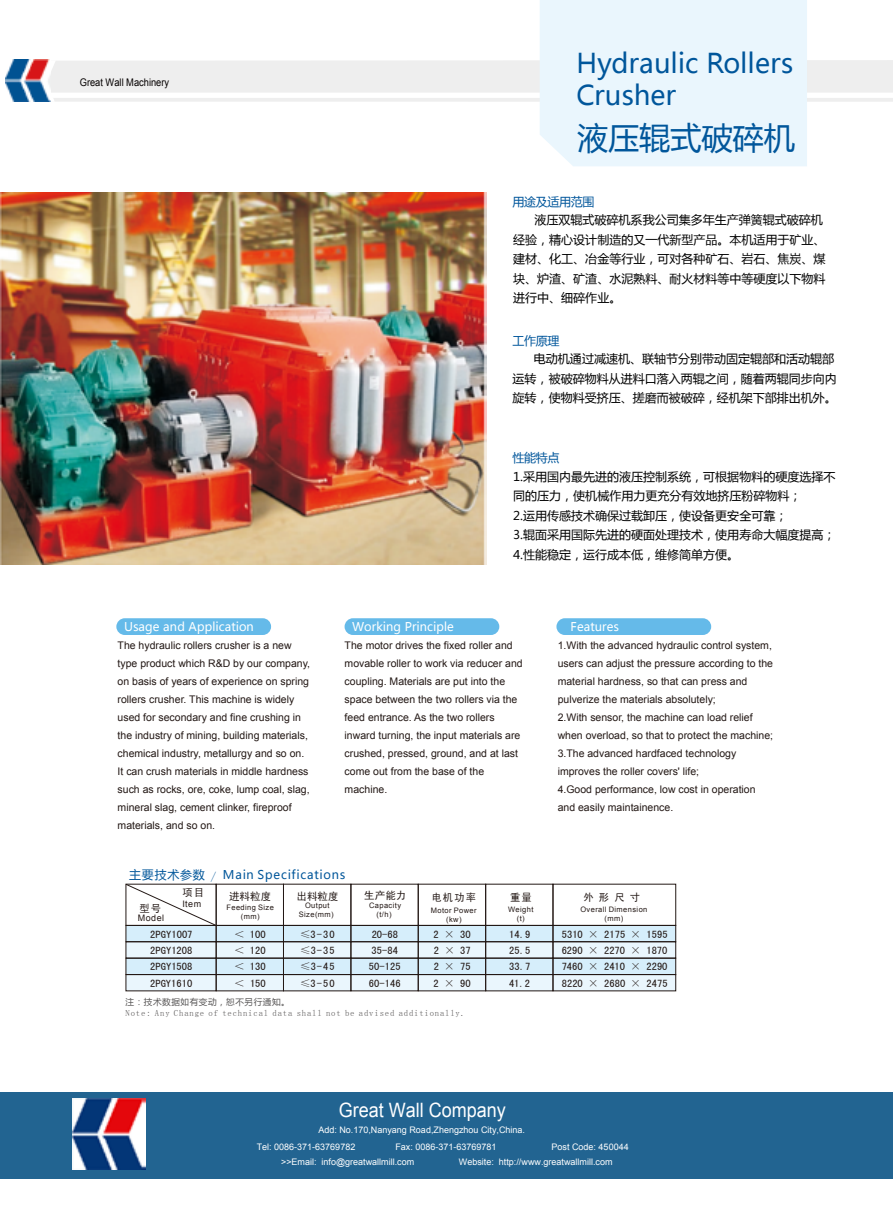
<style>
.page{position:relative;width:893px;height:1212px;background:#fff}
.page>*{position:absolute;margin:0;border:0;box-sizing:border-box;transform-origin:0 0}
.t1{font:31.05px "Microsoft Ya Hei";color:#00569b}
.t2{font:27px/32.4px "Microsoft Ya Hei";color:#00569b}
.t3{font:19.8px "Arial";color:#fff;scale:.91 1}
.t4{font:12px/19.5px "Microsoft Ya Hei";color:#000}
.t5{font:12px "Microsoft Ya Hei";color:#fff}
.t6{font:12px "Microsoft Ya Hei";letter-spacing:.06em;color:#00569a}
.t7{font:12px "Microsoft Ya Hei";letter-spacing:-.03em;color:#00569b}
.t8{font:10.5px/18px "Arial";color:#231815}
.t9{font:10.5px/16.4px "Sim Hei";color:#231815;text-align:justify}
.t10{font:10.5px "Arial";color:#040000;scale:.89 1}
.t11{font:9px/16.5px "Arial";color:#fff}
.t12{font:9px "Arial";letter-spacing:.055em;color:#231815}
.t13{font:8.7px "Sim Sun";letter-spacing:.1em;color:#595757}
.t14{font:8.7px "Microsoft Ya Hei";letter-spacing:.06em;color:#595757}
.t15{font:7.5px/9px "Arial";letter-spacing:.055em;color:#231815;text-align:center}
.s1{font-family:"Sim Sun"}
</style>
<div class="page">
<div style="left:540px;top:0;width:267px;height:166px;background:#eaf6fd"></div>
<img style="left:1px;top:192px;width:486px;height:373px">
<div style="left:116px;top:618px;width:155px;height:17px;background:#65bae9;border-radius:8px"></div>
<div style="left:344px;top:618px;width:155px;height:17px;background:#65bae9;border-radius:8px"></div>
<div style="left:556px;top:618px;width:155px;height:17px;background:#65bae9;border-radius:8px"></div>
<div style="left:126px;top:925px;width:549px;height:17px;background:#d6eefb"></div>
<div style="left:126px;top:942px;width:549px;height:16px;background:#eaf6fd"></div>
<div style="left:126px;top:958px;width:549px;height:17px;background:#d6eefb"></div>
<div style="left:126px;top:975px;width:549px;height:16px;background:#eaf6fd"></div>
<div style="left:126px;top:925px;width:90px;height:17px;border:1px solid #231815"></div>
<div style="left:126px;top:958px;width:90px;height:17px;border:1px solid #231815"></div>
<div style="left:126px;top:974px;width:90px;height:17px;border:1px solid #231815"></div>
<div style="left:216px;top:925px;width:67px;height:17px;border:1px solid #231815"></div>
<div style="left:216px;top:958px;width:67px;height:17px;border:1px solid #231815"></div>
<div style="left:216px;top:974px;width:67px;height:17px;border:1px solid #231815"></div>
<div style="left:283px;top:925px;width:68px;height:17px;border:1px solid #231815"></div>
<div style="left:283px;top:958px;width:68px;height:17px;border:1px solid #231815"></div>
<div style="left:283px;top:974px;width:68px;height:17px;border:1px solid #231815"></div>
<div style="left:351px;top:925px;width:67px;height:17px;border:1px solid #231815"></div>
<div style="left:351px;top:958px;width:67px;height:17px;border:1px solid #231815"></div>
<div style="left:351px;top:974px;width:67px;height:17px;border:1px solid #231815"></div>
<div style="left:418px;top:925px;width:68px;height:17px;border:1px solid #231815"></div>
<div style="left:418px;top:958px;width:68px;height:17px;border:1px solid #231815"></div>
<div style="left:418px;top:974px;width:68px;height:17px;border:1px solid #231815"></div>
<div style="left:485px;top:925px;width:68px;height:17px;border:1px solid #231815"></div>
<div style="left:485px;top:958px;width:68px;height:17px;border:1px solid #231815"></div>
<div style="left:485px;top:974px;width:68px;height:17px;border:1px solid #231815"></div>
<div style="left:553px;top:958px;width:123px;height:17px;border:1px solid #231815"></div>
<div style="left:553px;top:974px;width:123px;height:17px;border:1px solid #231815"></div>
<svg style="left:125px;top:884px;width:551px;height:42px"></svg>
<div style="left:553px;top:925px;width:123px;height:17px;border:1px solid #231815"></div>
<svg style="left:50px;top:60px;width:842px;height:42px;background:#eef2f4"></svg>
<img style="left:5px;top:60px;width:45px;height:42px">
<div style="left:0;top:1093px;width:892px;height:86px;background:#226491"></div>
<img style="left:72px;top:1098px;width:73px;height:72px">
<p class="t10" style="left:80px;top:75px;width:102px">Great Wall Machinery</p>
<p class="t5" style="left:124px;top:619px;width:131px">Usage and Application</p>
<p class="t5" style="left:352px;top:619px;width:103px">Working Principle</p>
<h2 class="t2" style="left:576px;top:46px;width:218px">Hydraulic Rollers<br>Crusher</h2>
<h1 class="t1" style="left:577px;top:116px;width:219px">液压辊式破碎机</h1>
<p class="t7" style="left:512px;top:194px;width:83px">用途及适用范围</p>
<p class="t4" style="left:513px;top:210px;width:313px;text-indent:21px">液压双辊式破碎机系我公司集多年生产弹簧辊式破碎机经验，精心设计制造的又一代新型产品。本机适用于矿业、建材、化工、冶金等行业，可对各种矿石、岩石、焦炭、煤块、炉渣、矿渣、水泥熟料、耐火材料等中等硬度以下物料进行中、细碎作业。</p>
<p class="t7" style="left:512px;top:333px;width:48px">工作原理</p>
<p class="t4" style="left:512px;top:349px;width:325px;text-indent:21px">电动机通过减速机、联轴节分别带动固定辊部和活动辊部运转，被破碎物料从进料口落入两辊之间，随着两辊同步向内旋转，使物料受挤压、搓磨而被破碎，经机架下部排出机外。</p>
<p class="t7" style="left:512px;top:449px;width:48px">性能特点</p>
<p class="t4" style="left:513px;top:466px;width:323px">1.采用国内最先进的液压控制系统，可根据物料的硬度选择不同的压力，使机械作用力更充分有效地挤压粉碎物料；<br>2.运用传感技术确保过载卸压，使设备更安全可靠；<br>3.辊面采用国际先进的硬面处理技术，使用寿命大幅度提高；<br>4.性能稳定，运行成本低，维修简单方便。</p>
<p class="t5" style="left:570px;top:618px;width:50px">Features</p>
<p class="t8" style="left:118px;top:637px;width:194px">The hydraulic rollers crusher is a new type product which R&amp;D by our company, on basis of years of experience on spring rollers crusher. This machine is widely used for secondary and fine crushing in the industry of mining, building materials, chemical industry, metallurgy and so on.<br>It can crush materials in middle hardness such as rocks, ore, coke, lump coal, slag, mineral slag, cement clinker, fireproof materials, and so on.</p>
<p class="t8" style="left:344px;top:637px;width:179px">The motor drives the fixed roller and movable roller to work via reducer and coupling. Materials are put into the space between the two rollers via the feed entrance. As the two rollers inward turning, the input materials are crushed, pressed, ground, and at last come out from the base of the machine.</p>
<p class="t8" style="left:557px;top:637px;width:217px">1.With the advanced hydraulic control system, users can adjust the pressure according to the material hardness, so that can press and pulverize the materials absolutely;<br>2.With sensor, the machine can load relief when overload, so that to protect the machine; 3.The advanced hardfaced technology improves the roller covers' life;<br>4.Good performance, low cost in operation and easily maintainence.</p>
<p class="t6" style="left:129px;top:867px;width:218px">主要技术参数 <span class="s1">/</span> Main Specifications</p>
<p class="t12" style="left:138px;top:912px;width:28px">Model</p>
<p class="t9" style="left:182px;top:884px;width:23px">项目</p>
<p class="t9" style="left:364px;top:887px;width:44px">生产能力</p>
<p class="t9" style="left:369px;top:926px;width:33px;text-align:left">20-68<br>35-84<br>50-125<br>60-146</p>
<p class="t9" style="left:433px;top:926px;width:39px">2×30<br>2×37<br>2×75<br>2×90</p>
<p class="t9" style="left:509px;top:926px;width:23px">14.9<br>25.5<br>33.7<br>41.2</p>
<p class="t9" style="left:229px;top:888px;width:44px">进料粒度</p>
<p class="t9" style="left:234px;top:926px;width:33px">＜ 100＜ 120＜ 130＜ 150</p>
<p class="t9" style="left:296px;top:888px;width:44px">出料粒度</p>
<p class="t9" style="left:431px;top:889px;width:46px">电机功率</p>
<p class="t9" style="left:510px;top:889px;width:23px">重量</p>
<p class="t9" style="left:583px;top:889px;width:58px">外 形 尺 寸</p>
<p class="t9" style="left:300px;top:926px;width:36px">≤3-30 ≤3-35 ≤3-45 ≤3-50</p>
<p class="t12" style="left:182px;top:898px;width:20px">Item</p>
<p class="t15" style="left:226px;top:903px;width:49px">Feeding Size (mm)</p>
<p class="t15" style="left:299px;top:901px;width:36px">Output<br>Size(mm)</p>
<p class="t15" style="left:369px;top:901px;width:34px">Capacity (t/h)</p>
<p class="t15" style="left:431px;top:906px;width:47px">Motor Power (kw)</p>
<p class="t15" style="left:508px;top:905px;width:27px">Weight (t)</p>
<p class="t15" style="left:580px;top:905px;width:69px">Overall Dimension (mm)</p>
<p class="t9" style="left:139px;top:900px;width:23px">型号</p>
<p class="t9" style="left:150px;top:926px;width:44px">2PGY1007<br>2PGY1208<br>2PGY1508<br>2PGY1610</p>
<p class="t9" style="left:561px;top:926px;width:107px">5310 × 2175 × 1595<br>6290 × 2270 × 1870<br>7460 × 2410 × 2290</p>
<p class="t9" style="left:561px;top:975px;width:107px">8220 × 2680 × 2475</p>
<p class="t14" style="left:126px;top:996px;width:166px">注：技术数据如有变动，恕不另行通知。</p>
<p class="t13" style="left:126px;top:1008px;width:341px">Note: Any Change of technical data shall not be advised additionally.</p>
<h3 class="t3" style="left:339px;top:1097px;width:185px">Great Wall Company</h3>
<p class="t11" style="left:257px;top:1122px;width:270px;text-indent:62px">Add: No.170,Nanyang Road,Zhengzhou City,China.<br>Tel: 0086-371-63769782</p>
<p class="t11" style="left:395px;top:1139px;width:103px">Fax: 0086-371-63769781</p>
<p class="t11" style="left:551px;top:1139px;width:79px">Post Code: 450044</p>
<p class="t11" style="left:281px;top:1154px;width:135px">&gt;&gt;Email: info@greatwallmill.com</p>
<p class="t11" style="left:459px;top:1154px;width:155px">Website: http://www.greatwallmill.com</p>
</div>
